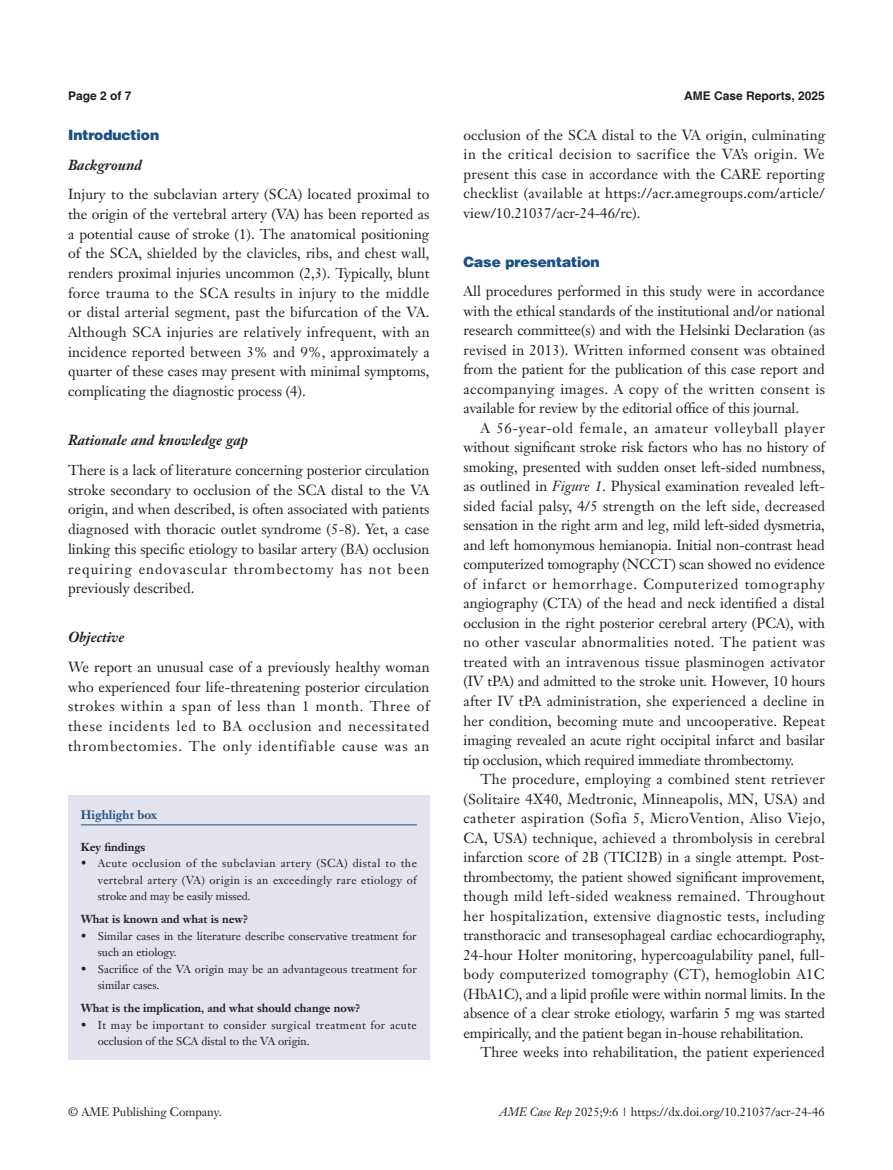
<style>
.page{position:relative;width:893px;height:1170px;background:#fff}
.page>*{position:absolute;margin:0;border:0;box-sizing:border-box;transform-origin:0 0}
.t1{font:14.25px/19.5px "Janson Text LT";color:#231f20;text-align:justify}
.t2{font:italic 700 14.25px "Janson Text LT";color:#231f20}
.t3{font:900 14.25px "Helvetica";color:#1c5085}
.t4{font:12px "Janson Text LT";color:#231f20}
.t5{font:700 12px "Helvetica";color:#231f20}
.t6{font:700 12px "Janson Text LT";color:#1c5085}
.t7{font:11.25px/16.5px "Janson Text LT";letter-spacing:.005em;color:#231f20}
.t8{font:11.25px/16.5px "Janson Text LT";letter-spacing:.04em;color:#231f20}
.t9{font:700 11.25px "Janson Text LT";color:#231f20}
.s1{font-style:italic}
</style>
<div class="page">
<div style="left:68px;top:795px;width:361px;height:264px;background:#e2e3ec"></div>
<hr style="left:81px;top:824px;width:336px;height:1px;background:#1c5085">
<p class="t5" style="left:68px;top:88px;width:65px">Page 2 of 7</p>
<p class="t5" style="left:684px;top:88px;width:142px">AME Case Reports, 2025</p>
<p class="t3" style="left:68px;top:126px;width:93px">Introduction</p>
<p class="t2" style="left:68px;top:155px;width:75px">Background</p>
<p class="t1" style="left:68px;top:184px;width:363px">Injury to the subclavian artery (SCA) located proximal to the origin of the vertebral artery (VA) has been reported as a potential cause of stroke (1). The anatomical positioning of the SCA, shielded by the clavicles, ribs, and chest wall, renders proximal injuries uncommon (2,3). Typically, blunt force trauma to the SCA results in injury to the middle or distal arterial segment, past the bifurcation of the VA.<br>Although SCA injuries are relatively infrequent, with an incidence reported between 3% and 9%, approximately a quarter of these cases may present with minimal symptoms, complicating the diagnostic process (4).</p>
<p class="t2" style="left:68px;top:431px;width:182px">Rationale and knowledge gap</p>
<p class="t1" style="left:68px;top:460px;width:363px">There is a lack of literature concerning posterior circulation stroke secondary to occlusion of the SCA distal to the VA origin, and when described, is often associated with patients diagnosed with thoracic outlet syndrome (5-8). Yet, a case linking this specific etiology to basilar artery (BA) occlusion requiring endovascular thrombectomy has not been previously described.</p>
<p class="t2" style="left:68px;top:628px;width:58px">Objective</p>
<p class="t1" style="left:68px;top:657px;width:363px">We report an unusual case of a previously healthy woman who experienced four life-threatening posterior circulation strokes within a span of less than 1 month. Three of these incidents led to BA occlusion and necessitated thrombectomies. The only identifiable cause was an</p>
<p class="t6" style="left:81px;top:806px;width:78px">Highlight box</p>
<p class="t9" style="left:81px;top:839px;width:66px">Key findings</p>
<p class="t7" style="left:98px;top:855px;width:321px;text-align:justify;text-indent:-17px">• Acute occlusion of the subclavian artery (SCA) distal to the vertebral artery (VA) origin is an exceedingly rare etiology of stroke and may be easily missed.</p>
<p class="t9" style="left:81px;top:912px;width:169px">What is known and what is new?</p>
<p class="t7" style="left:98px;top:927px;width:320px;text-indent:-17px">• Similar cases in the literature describe conservative treatment for such an etiology.</p>
<p class="t7" style="left:98px;top:960px;width:320px;text-indent:-17px">• Sacrifice of the VA origin may be an advantageous treatment for similar cases.</p>
<p class="t9" style="left:81px;top:1001px;width:281px">What is the implication, and what should change now?</p>
<p class="t8" style="left:98px;top:1016px;width:320px;text-indent:-17px">• It may be important to consider surgical treatment for acute occlusion of the SCA distal to the VA origin.</p>
<p class="t1" style="left:463px;top:125px;width:363px">occlusion of the SCA distal to the VA origin, culminating in the critical decision to sacrifice the VA’s origin. We present this case in accordance with the CARE reporting checklist (available at https://acr.amegroups.com/article/ view/10.21037/acr-24-46/rc).</p>
<p class="t3" style="left:463px;top:252px;width:138px">Case presentation</p>
<p class="t1" style="left:463px;top:281px;width:363px">All procedures performed in this study were in accordance with the ethical standards of the institutional and/or national research committee(s) and with the Helsinki Declaration (as revised in 2013). Written informed consent was obtained from the patient for the publication of this case report and accompanying images. A copy of the written consent is available for review by the editorial office of this journal.</p>
<p class="t1" style="left:463px;top:418px;width:363px;text-indent:17px">A 56-year-old female, an amateur volleyball player without significant stroke risk factors who has no history of smoking, presented with sudden onset left-sided numbness, as outlined in <span class="s1">Figure 1</span>. Physical examination revealed left&shy;sided facial palsy, 4/5 strength on the left side, decreased sensation in the right arm and leg, mild left-sided dysmetria, and left homonymous hemianopia. Initial non-contrast head computerized tomography (NCCT) scan showed no evidence of infarct or hemorrhage. Computerized tomography angiography (CTA) of the head and neck identified a distal occlusion in the right posterior cerebral artery (PCA), with no other vascular abnormalities noted. The patient was treated with an intravenous tissue plasminogen activator (IV tPA) and admitted to the stroke unit. However, 10 hours after IV tPA administration, she experienced a decline in her condition, becoming mute and uncooperative. Repeat imaging revealed an acute right occipital infarct and basilar tip occlusion, which required immediate thrombectomy.</p>
<p class="t1" style="left:463px;top:769px;width:363px;text-indent:17px">The procedure, employing a combined stent retriever (Solitaire 4X40, Medtronic, Minneapolis, MN, USA) and catheter aspiration (Sofia 5, MicroVention, Aliso Viejo, CA, USA) technique, achieved a thrombolysis in cerebral infarction score of 2B (TICI2B) in a single attempt. Post&shy;thrombectomy, the patient showed significant improvement, though mild left-sided weakness remained. Throughout her hospitalization, extensive diagnostic tests, including transthoracic and transesophageal cardiac echocardiography, 24-hour Holter monitoring, hypercoagulability panel, full&shy;body computerized tomography (CT), hemoglobin A1C (HbA1C), and a lipid profile were within normal limits. In the absence of a clear stroke etiology, warfarin 5 mg was started empirically, and the patient began in-house rehabilitation.</p>
<p class="t1" style="left:480px;top:1042px;width:346px">Three weeks into rehabilitation, the patient experienced</p>
<p class="t4" style="left:68px;top:1104px;width:155px">© AME Publishing Company.</p>
<p class="t4" style="left:499px;top:1104px;width:327px"><span class="s1">AME Case Rep</span> 2025;9:6 | https://dx.doi.org/10.21037/acr-24-46</p>
</div>
